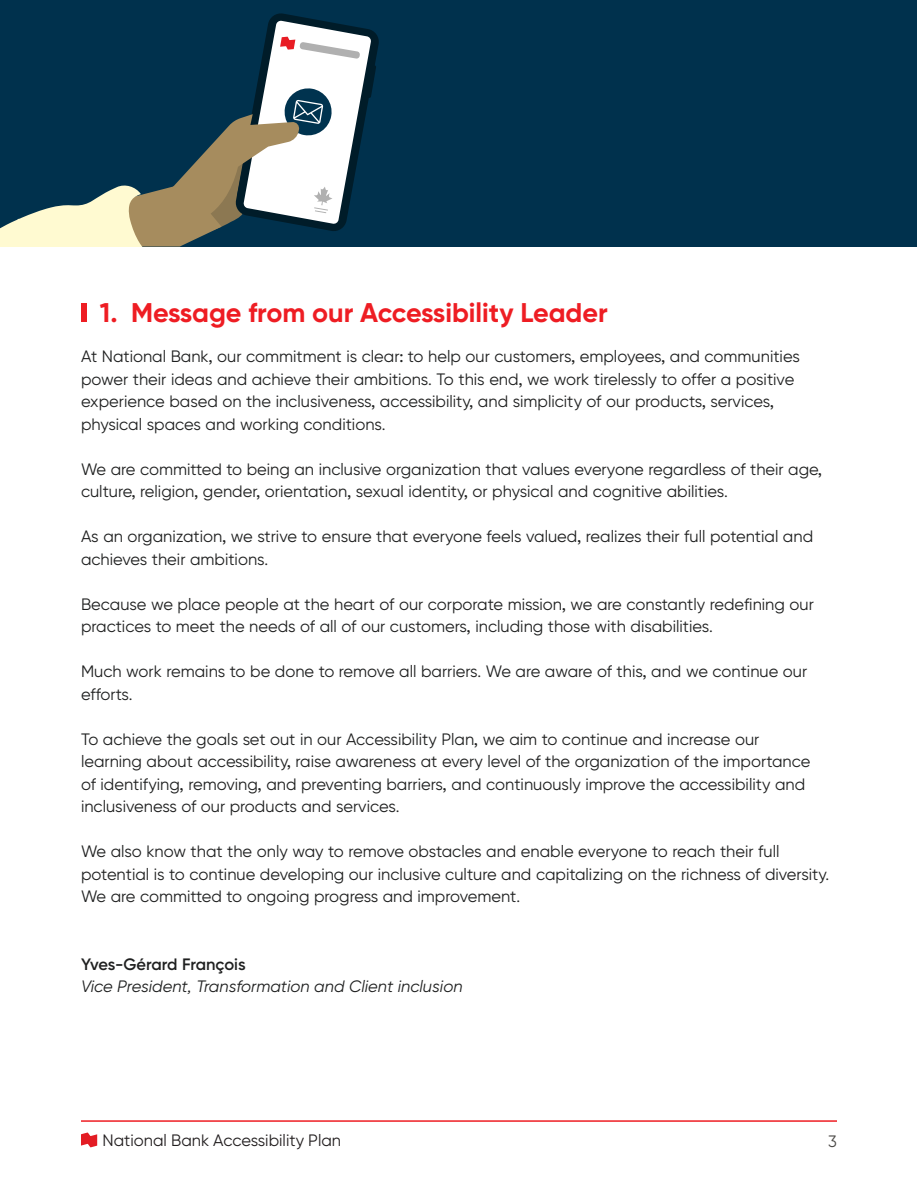
<style>
.page{position:relative;width:918px;height:1188px;background:#fff}
.page>*{position:absolute;margin:0;border:0;box-sizing:border-box;transform-origin:0 0}
.t1{font:700 27px "Gilroy BN";color:#ee1d23}
.Paragraph{font:16.5px/22.5px "Gilroy BN";color:#1f2020}
.Paragraph-2{font:italic 16.5px "Gilroy BN";color:#1f2020}
.t2{font:16.5px "Gilroy BN";color:#231f20}
.Paragraph-3{font:600 16.5px "Gilroy BN";letter-spacing:-.005em;color:#1f2020}
.t3{font:16.5px "Gilroy BN";color:#4a4845}
</style>
<div class="page">
<hr style="left:81px;top:1120px;width:756px;height:2px;background:#ee1d23">
<svg style="left:81px;top:1133px;width:16px;height:14px"></svg>
<div style="left:81px;top:303px;width:5px;height:19px;background:#ee1d23"></div>
<div style="left:0;top:0;width:916px;height:247px;background:#00314d"></div>
<svg style="left:0;top:13px;width:379px;height:234px"></svg>
<h1 class="t1" style="left:100px;top:296px;width:509px">1. Message from our Accessibility Leader</h1>
<p class="Paragraph" style="left:81px;top:345px;width:720px">At National Bank, our commitment is clear: to help our customers, employees, and communities power their ideas and achieve their ambitions. To this end, we work tirelessly to offer a positive experience based on the inclusiveness, accessibility, and simplicity of our products, services, physical spaces and working conditions.</p>
<p class="Paragraph" style="left:81px;top:458px;width:743px">We are committed to being an inclusive organization that values everyone regardless of their age, culture, religion, gender, orientation, sexual identity, or physical and cognitive abilities.</p>
<p class="Paragraph" style="left:81px;top:525px;width:734px">As an organization, we strive to ensure that everyone feels valued, realizes their full potential and achieves their ambitions.</p>
<p class="Paragraph" style="left:81px;top:593px;width:734px">Because we place people at the heart of our corporate mission, we are constantly redefining our practices to meet the needs of all of our customers, including those with disabilities.</p>
<p class="Paragraph" style="left:81px;top:660px;width:728px">Much work remains to be done to remove all barriers. We are aware of this, and we continue our efforts.</p>
<p class="Paragraph" style="left:81px;top:728px;width:731px">To achieve the goals set out in our Accessibility Plan, we aim to continue and increase our learning about accessibility, raise awareness at every level of the organization of the importance of identifying, removing, and preventing barriers, and continuously improve the accessibility and inclusiveness of our products and services.</p>
<p class="Paragraph" style="left:81px;top:840px;width:750px">We also know that the only way to remove obstacles and enable everyone to reach their full potential is to continue developing our inclusive culture and capitalizing on the richness of diversity.<br>We are committed to ongoing progress and improvement.</p>
<p class="Paragraph-3" style="left:81px;top:954px;width:166px">Yves-Gérard François</p>
<p class="Paragraph-2" style="left:81px;top:977px;width:383px">Vice President, Transformation and Client inclusion</p>
<p class="t2" style="left:103px;top:1131px;width:240px">National Bank Accessibility Plan</p>
<p class="t3" style="left:828px;top:1131px;width:10px">3</p>
</div>
